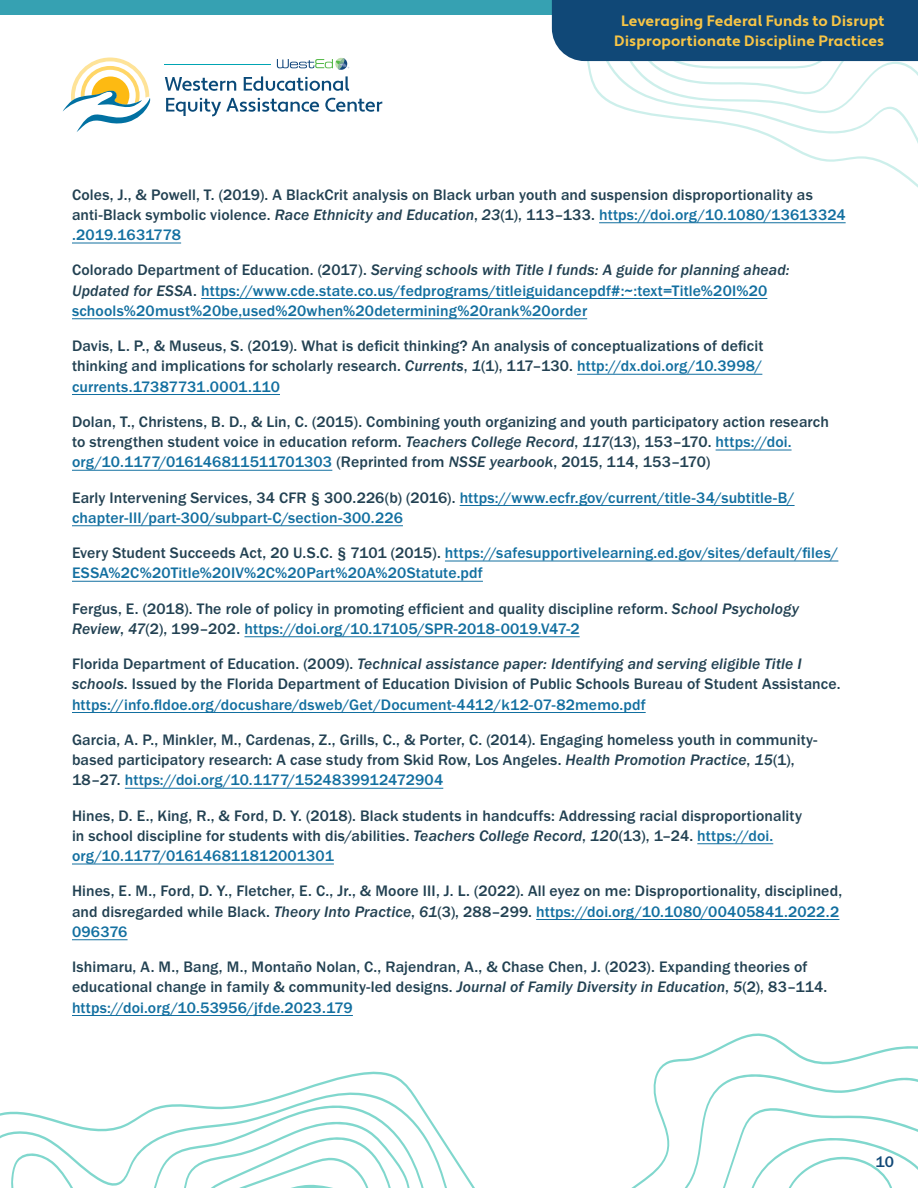
<style>
.page{position:relative;width:918px;height:1188px;background:#fff}
.page>*{position:absolute;margin:0;border:0;box-sizing:border-box;transform-origin:0 0}
.t1{font:500 15.75px/20.2px "Franklin Gothic URW";letter-spacing:.01em;color:#224152}
.t2{font:500 15.75px/20.2px "Franklin Gothic URW";letter-spacing:.01em;color:#126fa0}
.t3{font:500 15.75px "Franklin Gothic URW";color:#104877}
.t4{font:700 15px/19.5px "Apertura";letter-spacing:.01em;color:#f8c546;text-align:center}
.s1{font-family:"Franklin Gothic URW Med Ita";font-weight:400}
.s2{color:#126fa0}
.s3{color:#224152}
.s4{font-family:"Franklin Gothic URW Med Ita";font-weight:400;color:#224152}
</style>
<div class="page">
<svg style="left:614px;top:97px;width:304px;height:76px"></svg>
<div style="left:0;top:0;width:918px;height:15px;background:#36a1b2"></div>
<svg style="left:552px;top:0;width:366px;height:97px"></svg>
<svg style="left:657px;top:1033px;width:261px;height:38px"></svg>
<svg style="left:0;top:1071px;width:918px;height:117px"></svg>
<svg style="left:563px;top:1105px;width:355px;height:83px"></svg>
<svg style="left:10px;top:1103px;width:455px;height:85px"></svg>
<svg style="left:277px;top:58px;width:72px;height:12px"></svg>
<svg style="left:165px;top:77px;width:71px;height:14px"></svg>
<svg style="left:244px;top:76px;width:105px;height:15px"></svg>
<svg style="left:166px;top:98px;width:153px;height:18px"></svg>
<svg style="left:325px;top:98px;width:57px;height:14px"></svg>
<svg style="left:63px;top:58px;width:88px;height:74px"></svg>
<hr style="left:165px;top:64px;width:106px;height:1px;background:#00a4b3">
<hr style="left:599px;top:223px;width:247px;height:1px;background:#126fa0">
<hr style="left:72px;top:243px;width:109px;height:1px;background:#126fa0">
<hr style="left:201px;top:298px;width:566px;height:1px;background:#126fa0">
<hr style="left:72px;top:319px;width:515px;height:1px;background:#126fa0">
<hr style="left:577px;top:374px;width:185px;height:1px;background:#126fa0">
<hr style="left:72px;top:394px;width:208px;height:1px;background:#126fa0">
<hr style="left:716px;top:450px;width:76px;height:1px;background:#126fa0">
<hr style="left:72px;top:470px;width:260px;height:1px;background:#126fa0">
<hr style="left:460px;top:505px;width:335px;height:1px;background:#126fa0">
<hr style="left:72px;top:526px;width:331px;height:1px;background:#126fa0">
<hr style="left:445px;top:561px;width:393px;height:1px;background:#126fa0">
<hr style="left:72px;top:581px;width:411px;height:1px;background:#126fa0">
<hr style="left:244px;top:637px;width:336px;height:1px;background:#126fa0">
<hr style="left:72px;top:712px;width:574px;height:1px;background:#126fa0">
<hr style="left:125px;top:788px;width:318px;height:1px;background:#126fa0">
<hr style="left:697px;top:844px;width:76px;height:1px;background:#126fa0">
<hr style="left:72px;top:864px;width:262px;height:1px;background:#126fa0">
<hr style="left:536px;top:919px;width:303px;height:1px;background:#126fa0">
<hr style="left:72px;top:940px;width:56px;height:1px;background:#126fa0">
<hr style="left:72px;top:1015px;width:281px;height:1px;background:#126fa0">
<p class="t4" style="left:614px;top:12px;width:272px">Leveraging Federal Funds to Disrupt<br>Disproportionate Discipline Practices</p>
<p class="t1" style="left:72px;top:184px;width:775px">Coles, J., &amp; Powell, T. (2019). A BlackCrit analysis on Black urban youth and suspension disproportionality as anti-Black symbolic violence. <span class="s1">Race Ethnicity and Education</span>, <span class="s1">23</span>(1), 113–133. <span class="s2">https://doi.org/10.1080/13613324 .2019.1631778</span></p>
<p class="t2" style="left:72px;top:260px;width:719px"><span class="s3">Colorado Department of Education. (2017).</span> <span class="s4">Serving schools with Title I funds: A guide for planning ahead:<br>Updated for ESSA</span><span class="s3">.</span> https://www.cde.state.co.us/fedprograms/titleiguidancepdf#:~:text=Title%20I%20 schools%20must%20be,used%20when%20determining%20rank%20order</p>
<p class="t1" style="left:72px;top:335px;width:693px;text-align:justify">Davis, L. P., &amp; Museus, S. (2019). What is deficit thinking? An analysis of conceptualizations of deficit thinking and implications for scholarly research. <span class="s1">Currents</span>, <span class="s1">1</span>(1), 117–130. <span class="s2">http://dx.doi.org/10.3998/ currents.17387731.0001.110</span></p>
<p class="t1" style="left:72px;top:411px;width:759px">Dolan, T., Christens, B. D., &amp; Lin, C. (2015). Combining youth organizing and youth participatory action research to strengthen student voice in education reform. <span class="s1">Teachers College Record</span>, <span class="s1">117</span>(13), 153–170. <span class="s2">https://doi. org/10.1177/016146811511701303</span> (Reprinted from <span class="s1">NSSE yearbook</span>, 2015, 114, 153–170)</p>
<p class="t2" style="left:72px;top:487px;width:724px"><span class="s3">Early Intervening Services, 34 CFR § 300.226(b) (2016).</span> https://www.ecfr.gov/current/title-34/subtitle-B/ chapter-III/part-300/subpart-C/section-300.226</p>
<p class="t2" style="left:72px;top:542px;width:768px"><span class="s3">Every Student Succeeds Act, 20 U.S.C. § 7101 (2015).</span> https://safesupportivelearning.ed.gov/sites/default/files/<br>ESSA%2C%20Title%20IV%2C%20Part%20A%20Statute.pdf</p>
<p class="t1" style="left:72px;top:598px;width:729px">Fergus, E. (2018). The role of policy in promoting efficient and quality discipline reform. <span class="s1">School Psychology<br>Review</span>, <span class="s1">47</span>(2), 199–202. <span class="s2">https://doi.org/10.17105/SPR-2018-0019.V47-2</span></p>
<p class="t1" style="left:72px;top:653px;width:770px">Florida Department of Education. (2009). <span class="s1">Technical assistance paper: Identifying and serving eligible Title I schools</span>. Issued by the Florida Department of Education Division of Public Schools Bureau of Student Assistance. <span class="s2">https://info.fldoe.org/docushare/dsweb/Get/Document-4412/k12-07-82memo.pdf</span></p>
<p class="t1" style="left:72px;top:729px;width:747px">Garcia, A. P., Minkler, M., Cardenas, Z., Grills, C., &amp; Porter, C. (2014). Engaging homeless youth in community&shy;based participatory research: A case study from Skid Row, Los Angeles. <span class="s1">Health Promotion Practice</span>, <span class="s1">15</span>(1),<br>18–27. <span class="s2">https://doi.org/10.1177/1524839912472904</span></p>
<p class="t1" style="left:72px;top:805px;width:732px">Hines, D. E., King, R., &amp; Ford, D. Y. (2018). Black students in handcuffs: Addressing racial disproportionality in school discipline for students with dis/abilities. <span class="s1">Teachers College Record</span>, <span class="s1">120</span>(13), 1–24. <span class="s2">https://doi. org/10.1177/016146811812001301</span></p>
<p class="t1" style="left:72px;top:881px;width:772px">Hines, E. M., Ford, D. Y., Fletcher, E. C., Jr., &amp; Moore III, J. L. (2022). All eyez on me: Disproportionality, disciplined, and disregarded while Black. <span class="s1">Theory Into Practice</span>, <span class="s1">61</span>(3), 288–299. <span class="s2">https://doi.org/10.1080/00405841.2022.2<br>096376</span></p>
<p class="t1" style="left:72px;top:956px;width:757px">Ishimaru, A. M., Bang, M., Montaño Nolan, C., Rajendran, A., &amp; Chase Chen, J. (2023). Expanding theories of educational change in family &amp; community-led designs. <span class="s1">Journal of Family Diversity in Education</span>, <span class="s1">5</span>(2), 83–114. <span class="s2">https://doi.org/10.53956/jfde.2023.179</span></p>
<p class="t3" style="left:875px;top:1152px;width:20px">10</p>
</div>
